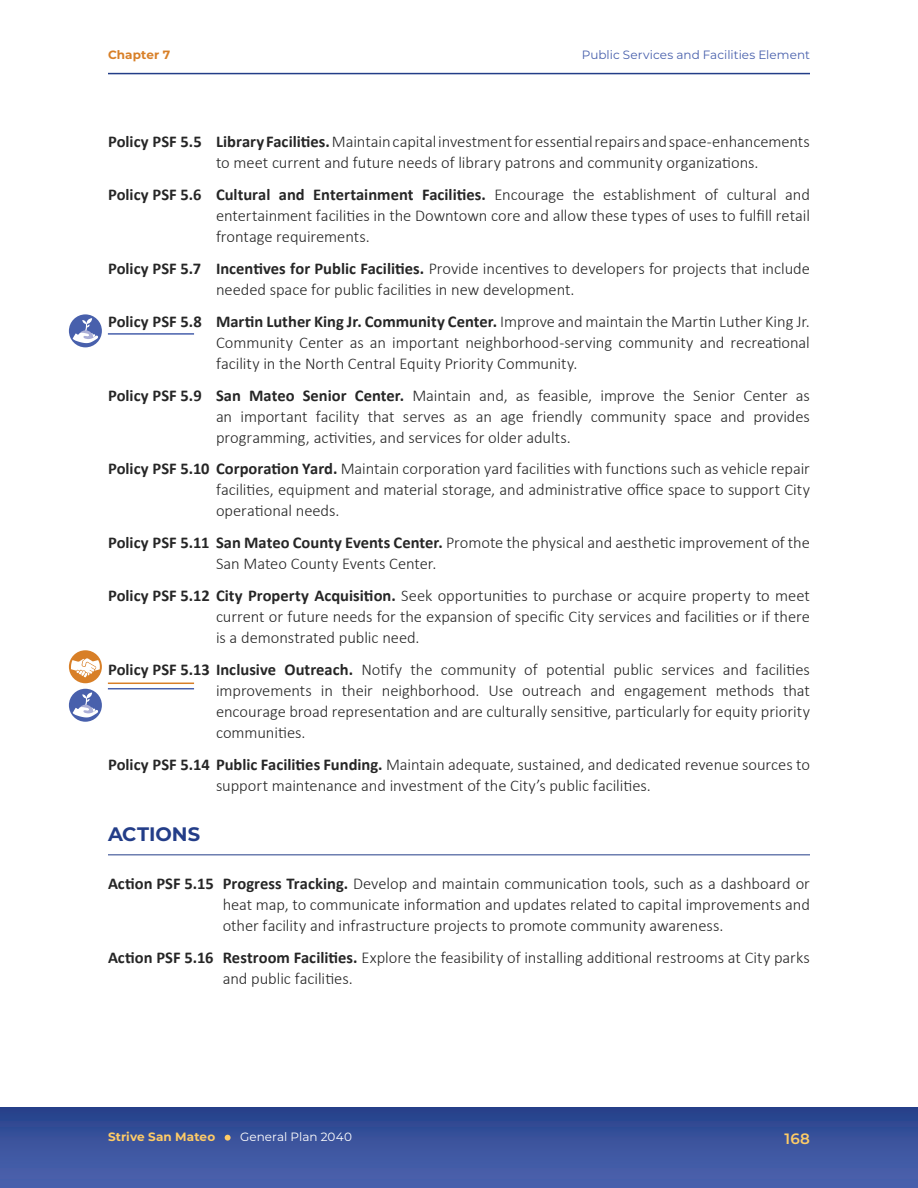
<style>
.page{position:relative;width:918px;height:1188px;background:#fff}
.page>*{position:absolute;margin:0;border:0;box-sizing:border-box;transform-origin:0 0}
.GOALS_POLICIES_ACTION{font:700 19.5px "Montserrat";color:#233d88}
.t1{font:300 16.5px/21px "Calibri";letter-spacing:-.005em;color:#262626;text-align:justify}
.t2{font:600 15px "Montserrat";color:#fc6}
.t3{font:12px "Montserrat";letter-spacing:.005em;color:#4860ac}
.t4{font:12px "Montserrat";letter-spacing:.005em;color:#fff}
.t5{font:700 12px "Montserrat";letter-spacing:.01em;color:#fc6}
.t6{font:700 12px "Montserrat";letter-spacing:.005em;color:#d87f27}
.s1{font-weight:700}
</style>
<div class="page">
<div style="left:0;top:1107px;width:918px;height:81px;background:linear-gradient(to bottom,#28438c,#4e65b0)"></div>
<svg style="left:225px;top:1135px;width:6px;height:6px"></svg>
<hr style="left:108px;top:73px;width:702px;height:1px;background:#233d88">
<hr style="left:108px;top:854px;width:702px;height:1px;background:#233d88">
<div style="left:69px;top:314px;width:33px;height:33px;background:#4860ac;border-radius:50%"></div>
<svg style="left:73px;top:318px;width:25px;height:25px"></svg>
<hr style="left:108px;top:333px;width:86px;height:2px;background:#4860ac">
<hr style="left:108px;top:683px;width:86px;height:1px;background:#d87f27">
<div style="left:69px;top:650px;width:33px;height:33px;background:#d87f27;border-radius:50%"></div>
<svg style="left:71px;top:658px;width:29px;height:19px"></svg>
<hr style="left:108px;top:688px;width:86px;height:1px;background:#4860ac">
<div style="left:69px;top:689px;width:33px;height:33px;background:#4860ac;border-radius:50%"></div>
<svg style="left:73px;top:693px;width:25px;height:24px"></svg>
<p class="t6" style="left:108px;top:46px;width:64px">Chapter 7</p>
<p class="t3" style="left:582px;top:47px;width:230px">Public Services and Facilities Element</p>
<p class="t1" style="left:216px;top:131px;width:596px;text-indent:-108px"><span class="s1">Policy PSF 5.5 Library Facilities.</span> Maintain capital investment for essential repairs and space-enhancements to meet current and future needs of library patrons and community organizations.</p>
<p class="t1" style="left:216px;top:184px;width:596px;text-indent:-108px"><span class="s1">Policy PSF 5.6 Cultural and Entertainment Facilities.</span> Encourage the establishment of cultural and entertainment facilities in the Downtown core and allow these types of uses to fulfill retail frontage requirements.</p>
<p class="t1" style="left:216px;top:258px;width:595px;text-indent:-108px"><span class="s1">Policy PSF 5.7 Incentives for Public Facilities.</span> Provide incentives to developers for projects that include needed space for public facilities in new development.</p>
<p class="t1" style="left:216px;top:311px;width:595px;text-indent:-108px"><span class="s1">Policy PSF 5.8 Martin Luther King Jr. Community Center.</span> Improve and maintain the Martin Luther King Jr.<br>Community Center as an important neighborhood-serving community and recreational facility in the North Central Equity Priority Community.</p>
<p class="t1" style="left:216px;top:384px;width:596px;text-indent:-108px"><span class="s1">Policy PSF 5.9 San Mateo Senior Center.</span> Maintain and, as feasible, improve the Senior Center as an important facility that serves as an age friendly community space and provides programming, activities, and services for older adults.</p>
<p class="t1" style="left:216px;top:458px;width:595px;text-indent:-108px"><span class="s1">Policy PSF 5.10 Corporation Yard.</span> Maintain corporation yard facilities with functions such as vehicle repair facilities, equipment and material storage, and administrative office space to support City operational needs.</p>
<p class="t1" style="left:216px;top:532px;width:595px;text-indent:-108px"><span class="s1">Policy PSF 5.11 San Mateo County Events Center.</span> Promote the physical and aesthetic improvement of the<br>San Mateo County Events Center.</p>
<p class="t1" style="left:216px;top:585px;width:595px;text-indent:-108px"><span class="s1">Policy PSF 5.12 City Property Acquisition.</span> Seek opportunities to purchase or acquire property to meet current or future needs for the expansion of specific City services and facilities or if there is a demonstrated public need.</p>
<p class="t1" style="left:216px;top:659px;width:596px;text-indent:-108px"><span class="s1">Policy PSF 5.13 Inclusive Outreach.</span> Notify the community of potential public services and facilities improvements in their neighborhood. Use outreach and engagement methods that encourage broad representation and are culturally sensitive, particularly for equity priority communities.</p>
<p class="t1" style="left:216px;top:753px;width:595px;text-indent:-108px"><span class="s1">Policy PSF 5.14 Public Facilities Funding.</span> Maintain adequate, sustained, and dedicated revenue sources to support maintenance and investment of the City’s public facilities.</p>
<p class="GOALS_POLICIES_ACTION" style="left:108px;top:820px;width:94px">ACTIONS</p>
<p class="t1" style="left:223px;top:873px;width:589px;text-indent:-115px"><span class="s1">Action PSF 5.15 Progress Tracking.</span> Develop and maintain communication tools, such as a dashboard or heat map, to communicate information and updates related to capital improvements and other facility and infrastructure projects to promote community awareness.</p>
<p class="t1" style="left:223px;top:947px;width:589px;text-indent:-115px"><span class="s1">Action PSF 5.16 Restroom Facilities.</span> Explore the feasibility of installing additional restrooms at City parks and public facilities.</p>
<p class="t5" style="left:108px;top:1128px;width:109px">Strive San Mateo</p>
<p class="t4" style="left:240px;top:1128px;width:113px">General Plan 2040</p>
<p class="t2" style="left:785px;top:1128px;width:27px">168</p>
</div>
